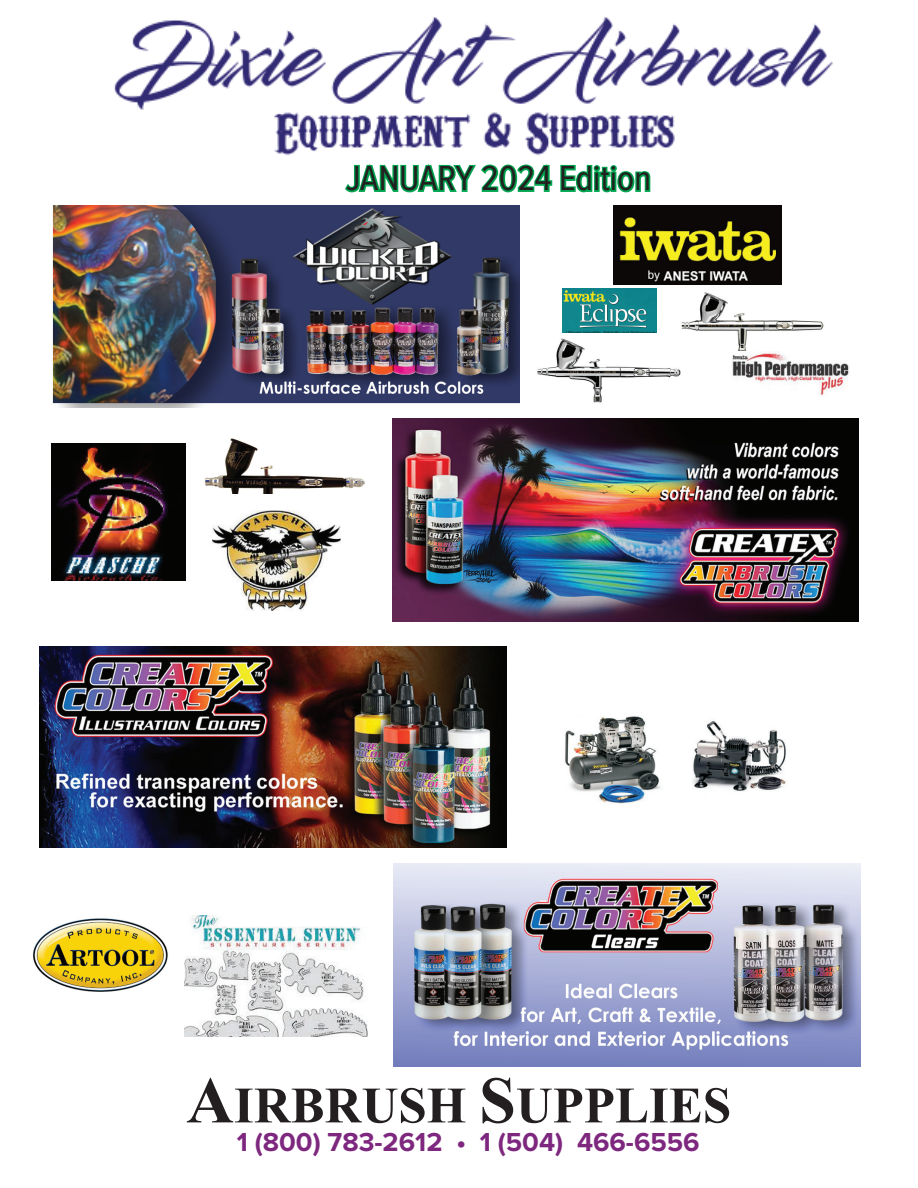
<style>
.page{position:relative;width:918px;height:1188px;background:#fff}
.page>*{position:absolute;margin:0;border:0;box-sizing:border-box;transform-origin:0 0}
.t1{font:700 51px "Times New Roman";color:#231f20}
.t2{font:36px "Proxima Nova Cond";color:#231f20}
.t3{font:700 27px "Proxima Nova";color:#7d277e}
.s1{font-size:66px}
</style>
<div class="page">
<svg style="left:345px;top:164px;width:305px;height:28px"></svg>
<img style="left:114px;top:17px;width:719px;height:139px">
<img style="left:52px;top:205px;width:467px;height:202px">
<img style="left:392px;top:419px;width:466px;height:202px">
<img style="left:39px;top:646px;width:467px;height:202px">
<img style="left:393px;top:863px;width:467px;height:204px">
<img style="left:562px;top:289px;width:94px;height:44px">
<img style="left:681px;top:292px;width:143px;height:59px">
<img style="left:732px;top:351px;width:117px;height:45px">
<img style="left:537px;top:334px;width:148px;height:69px">
<img style="left:52px;top:444px;width:133px;height:137px">
<img style="left:204px;top:438px;width:161px;height:55px">
<img style="left:212px;top:510px;width:129px;height:101px">
<img style="left:33px;top:918px;width:135px;height:74px">
<img style="left:184px;top:916px;width:184px;height:121px">
<img style="left:613px;top:205px;width:169px;height:80px">
<img style="left:565px;top:716px;width:96px;height:88px">
<img style="left:692px;top:721px;width:94px;height:70px">
<h2 class="t2" style="left:346px;top:163px;width:306px">JANUARY 2024 Edition</h2>
<h1 class="t1" style="left:186px;top:1075px;width:546px"><span class="s1">A</span>IRBRUSH <span class="s1">S</span>UPPLIES</h1>
<p class="t3" style="left:237px;top:1131px;width:464px">1 (800) 783-2612 • 1 (504) 466-6556</p>
</div>
